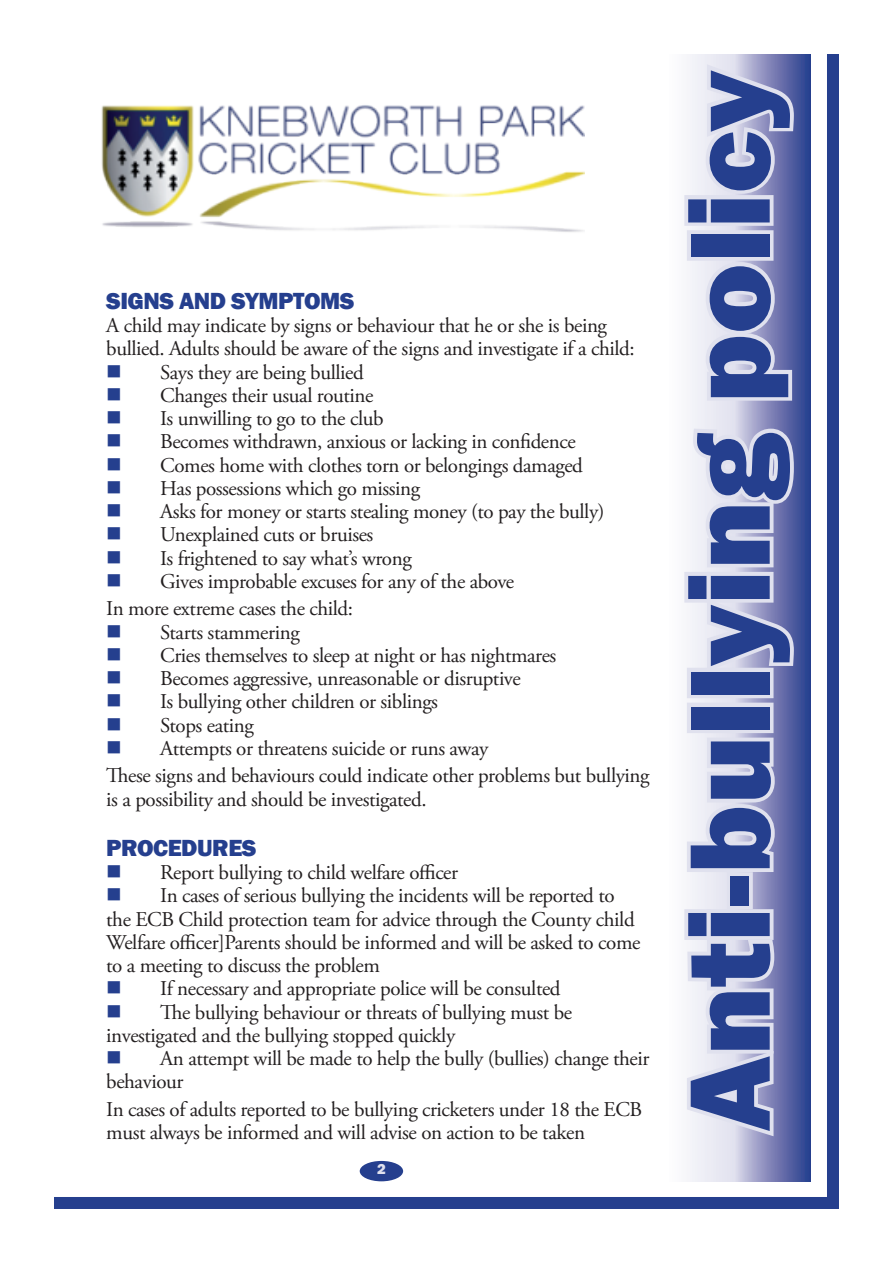
<style>
.page{position:relative;width:893px;height:1263px;background:#fff}
.page>*{position:absolute;margin:0;border:0;box-sizing:border-box;transform-origin:0 0}
.t1{font:800 118.5px "Franklin Gothic";color:#253f8e}
.t2{font:800 24px "Franklin Gothic";letter-spacing:-.02em;color:#253f8e}
.t3{font:21px/23.2px "Adobe Garamond Pro";letter-spacing:-.02em;color:#231f20}
.t4{font:21px/23.2px "Wingdings";color:#253f8e;text-align:justify}
</style>
<div class="page">
<svg style="left:686px;top:54px;width:124px;height:1127px;background:#7883b6"></svg>
<div style="left:827px;top:54px;width:12px;height:1155px;background:#253f8e"></div>
<div style="left:54px;top:1197px;width:784px;height:12px;background:#253f8e"></div>
<svg style="left:684px;top:905px;width:96px;height:236px;background:#d2d3e6"></svg>
<div style="left:727px;top:872px;width:26px;height:37px;border:8px solid #e0e1ee"></div>
<svg style="left:686px;top:734px;width:94px;height:142px"></svg>
<div style="left:687px;top:703px;width:86px;height:30px;border:8px solid #e0e1ee"></div>
<div style="left:687px;top:668px;width:86px;height:30px;border:8px solid #e0e1ee"></div>
<svg style="left:684px;top:424px;width:114px;height:253px;background:#c5c7de"></svg>
<svg style="left:702px;top:258px;width:94px;height:146px;background:#bbbdd9"></svg>
<div style="left:687px;top:230px;width:86px;height:31px;border:8px solid #e0e1ee"></div>
<svg style="left:684px;top:59px;width:114px;height:171px"></svg>
<div style="left:360px;top:1161px;width:43px;height:20px;background:#253f8e;border-radius:50%"></div>
<img style="left:101px;top:105px;width:483px;height:127px">
<p class="t2" style="left:106px;top:285px;width:204px">SIGNS AND SYMPTOMS</p>
<p class="t3" style="left:106px;top:314px;width:502px">A child may indicate by signs or behaviour that he or she is being</p>
<p class="t3" style="left:106px;top:338px;width:530px">bullied. Adults should be aware of the signs and investigate if a child:</p>
<p class="t3" style="left:160px;top:361px;width:205px">Says they are being bullied</p>
<p class="t3" style="left:160px;top:384px;width:215px">Changes their usual routine</p>
<p class="t3" style="left:160px;top:407px;width:225px">Is unwilling to go to the club</p>
<p class="t3" style="left:160px;top:431px;width:417px">Becomes withdrawn, anxious or lacking in confidence</p>
<p class="t3" style="left:160px;top:454px;width:424px">Comes home with clothes torn or belongings damaged</p>
<p class="t3" style="left:160px;top:477px;width:261px">Has possessions which go missing</p>
<p class="t3" style="left:160px;top:500px;width:446px">Asks for money or starts stealing money (to pay the bully)</p>
<p class="t3" style="left:160px;top:524px;width:215px">Unexplained cuts or bruises</p>
<p class="t3" style="left:160px;top:547px;width:253px">Is frightened to say what’s wrong</p>
<p class="t3" style="left:160px;top:570px;width:355px">Gives improbable excuses for any of the above</p>
<p class="t3" style="left:160px;top:598px;width:398px;text-indent:-54px">In more extreme cases the child:<br>Starts stammering<br>Cries themselves to sleep at night or has nightmares Becomes aggressive, unreasonable or disruptive<br>Is bullying other children or siblings<br>Stops eating<br>Attempts or threatens suicide or runs away</p>
<p class="t3" style="left:106px;top:765px;width:545px">These signs and behaviours could indicate other problems but bullying is a possibility and should be investigated.</p>
<p class="t2" style="left:106px;top:832px;width:137px">PROCEDURES</p>
<p class="t3" style="left:160px;top:861px;width:299px">Report bullying to child welfare officer</p>
<p class="t3" style="left:160px;top:885px;width:456px">In cases of serious bullying the incidents will be reported to</p>
<p class="t3" style="left:106px;top:908px;width:530px">the ECB Child protection team for advice through the County child</p>
<p class="t3" style="left:106px;top:931px;width:536px">Welfare officer]Parents should be informed and will be asked to come</p>
<p class="t3" style="left:106px;top:954px;width:275px">to a meeting to discuss the problem</p>
<p class="t3" style="left:160px;top:978px;width:402px">If necessary and appropriate police will be consulted</p>
<p class="t3" style="left:160px;top:1001px;width:413px">The bullying behaviour or threats of bullying must be</p>
<p class="t3" style="left:106px;top:1024px;width:350px">investigated and the bullying stopped quickly</p>
<p class="t3" style="left:160px;top:1047px;width:491px">An attempt will be made to help the bully (bullies) change their</p>
<p class="t3" style="left:106px;top:1071px;width:79px">behaviour</p>
<p class="t3" style="left:106px;top:1098px;width:537px">In cases of adults reported to be bullying cricketers under 18 the ECB must always be informed and will advise on action to be taken</p>
<p class="t4" style="left:106px;top:360px;width:17px">■ ■ ■ ■ ■ ■ ■ ■ ■ ■</p>
<p class="t4" style="left:106px;top:620px;width:17px">■ ■ ■ ■ ■ ■</p>
<p class="t4" style="left:106px;top:1046px;width:17px">■</p>
<h1 class="t1" style="left:653px;top:1131px;width:1063px;rotate:-90deg">ANTI-BULLYING POLICY</h1>
</div>
